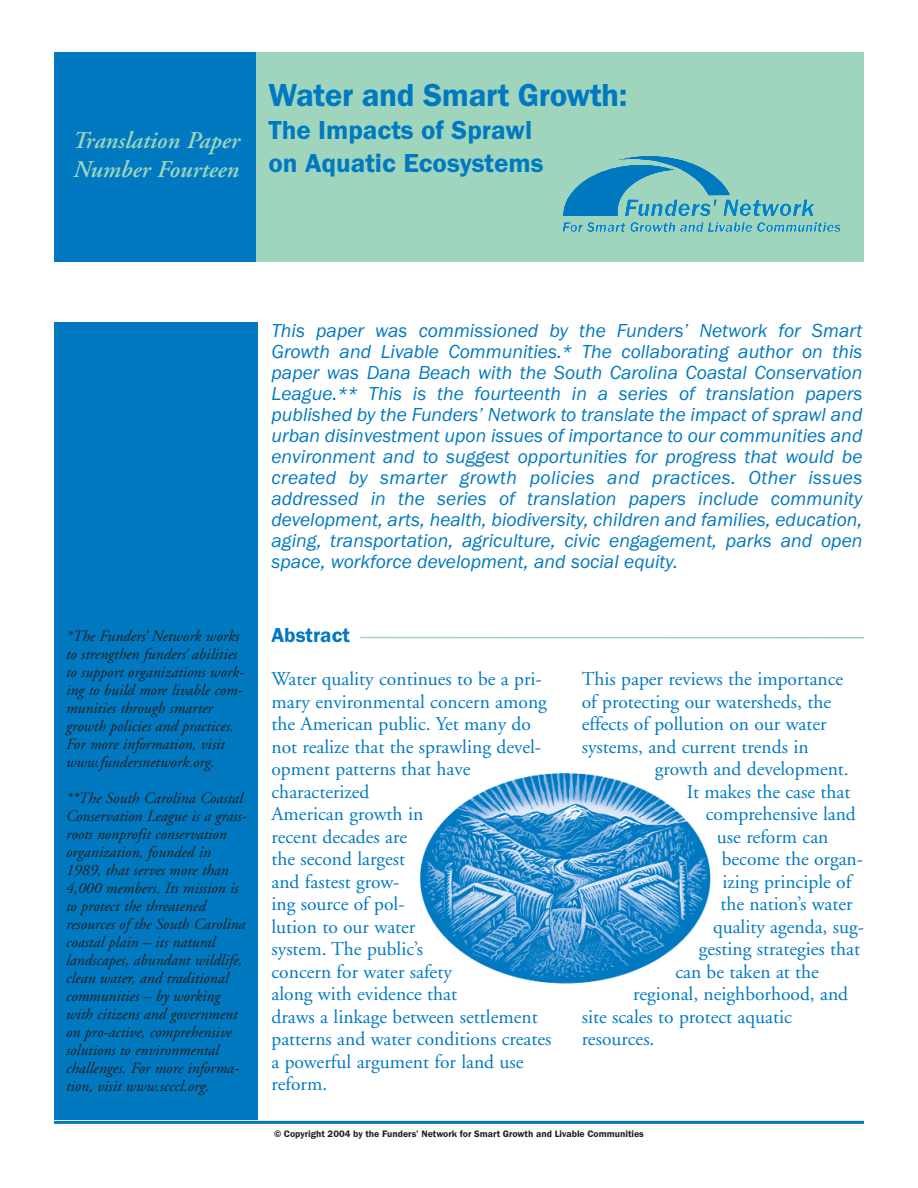
<style>
.page{position:relative;width:918px;height:1188px;background:#fff}
.page>*{position:absolute;margin:0;border:0;box-sizing:border-box;transform-origin:0 0}
.t1{font:600 33px "Franklin Got ITCTT";letter-spacing:-.01em;color:#0079c1}
.t2{font:600 27px/33px "Franklin Got ITCTT";color:#0079c1}
.t3{font:italic 600 24px/28.8px "Adobe Garamond";color:#9fd5bc}
.t4{font:600 21px "Franklin Got ITCTT";color:#0079c1}
.t5{font:19.5px/22.5px "Adobe Garamond";color:#0079c1}
.t6{font:italic 19.5px/21px "Franklin Got ITCTT";color:#0079c1;text-align:justify}
.t7{font:italic 15.75px/18px "Adobe Garamond";color:#231f20}
.t8{font:600 9.75px "Franklin Got ITCTT";color:#231f20}
</style>
<div class="page">
<div style="left:54px;top:322px;width:204px;height:798px;background:#0079c1"></div>
<div style="left:54px;top:52px;width:202px;height:210px;background:#0079c1"></div>
<div style="left:256px;top:52px;width:608px;height:210px;background:#9fd5bc"></div>
<hr style="left:54px;top:1121px;width:810px;height:3px;background:#0079c1">
<img style="left:563px;top:156px;width:252px;height:60px">
<hr style="left:360px;top:637px;width:504px;height:2px;background:#9fd5bc">
<img style="left:419px;top:773px;width:292px;height:211px">
<p class="t3" style="left:72px;top:128px;width:169px">Translation Paper<br>Number Fourteen</p>
<h1 class="t1" style="left:268px;top:84px;width:361px">Water and Smart Growth:</h1>
<h2 class="t2" style="left:268px;top:116px;width:277px">The Impacts of Sprawl on Aquatic Ecosystems</h2>
<p class="t7" style="left:65px;top:628px;width:180px">*The Funders’ Network works to strengthen funders’ abilities to support organizations work&shy;ing to build more livable com&shy;munities through smarter growth policies and practices.<br>For more information, visit www.fundersnetwork.org.</p>
<p class="t7" style="left:65px;top:790px;width:183px">**The South Carolina Coastal<br>Conservation League is a grass&shy;roots nonprofit conservation organization, founded in<br>1989, that serves more than<br>4,000 members. Its mission is to protect the threatened resources of the South Carolina coastal plain – its natural landscapes, abundant wildlife, clean water, and traditional communities – by working with citizens and government on pro-active, comprehensive solutions to environmental challenges. For more informa&shy;tion, visit www.scccl.org.</p>
<p class="t6" style="left:271px;top:322px;width:593px">This paper was commissioned by the Funders’ Network for Smart Growth and Livable Communities.* The collaborating author on this paper was Dana Beach with the South Carolina Coastal Conservation League.** This is the fourteenth in a series of translation papers published by the Funders’ Network to translate the impact of sprawl and urban disinvestment upon issues of importance to our communities and environment and to suggest opportunities for progress that would be created by smarter growth policies and practices. Other issues addressed in the series of translation papers include community development, arts, health, biodiversity, children and families, education, aging, transportation, agriculture, civic engagement, parks and open space, workforce development, and social equity.</p>
<p class="t4" style="left:272px;top:628px;width:80px">Abstract</p>
<p class="t5" style="left:272px;top:670px;width:281px">Water quality continues to be a pri&shy;mary environmental concern among the American public. Yet many do not realize that the sprawling devel&shy;opment patterns that have characterized<br>American growth in<br>recent decades are<br>the second largest<br>and fastest grow-<br>ing source of pol-<br>lution to our water<br>system. The public’s<br>concern for water safety<br>along with evidence that<br>draws a linkage between settlement patterns and water conditions creates a powerful argument for land use reform.</p>
<p class="t5" style="left:582px;top:670px;width:263px">This paper reviews the importance of protecting our watersheds, the effects of pollution on our water systems, and current trends in</p>
<p class="t5" style="left:655px;top:760px;width:195px">growth and development.</p>
<p class="t5" style="left:687px;top:782px;width:165px">It makes the case that</p>
<p class="t5" style="left:706px;top:805px;width:152px">comprehensive land</p>
<p class="t5" style="left:717px;top:827px;width:113px">use reform can</p>
<p class="t5" style="left:722px;top:850px;width:143px">become the organ-</p>
<p class="t5" style="left:722px;top:872px;width:130px">izing principle of</p>
<p class="t5" style="left:720px;top:895px;width:134px">the nation’s water</p>
<p class="t5" style="left:713px;top:917px;width:153px">quality agenda, sug-</p>
<p class="t5" style="left:699px;top:940px;width:163px">gesting strategies that</p>
<p class="t5" style="left:675px;top:962px;width:145px">can be taken at the</p>
<p class="t5" style="left:633px;top:985px;width:216px">regional, neighborhood, and</p>
<p class="t5" style="left:582px;top:1007px;width:212px">site scales to protect aquatic</p>
<p class="t5" style="left:582px;top:1030px;width:74px">resources.</p>
<p class="t8" style="left:274px;top:1131px;width:371px">© Copyright 2004 by the Funders’ Network for Smart Growth and Livable Communities</p>
</div>
